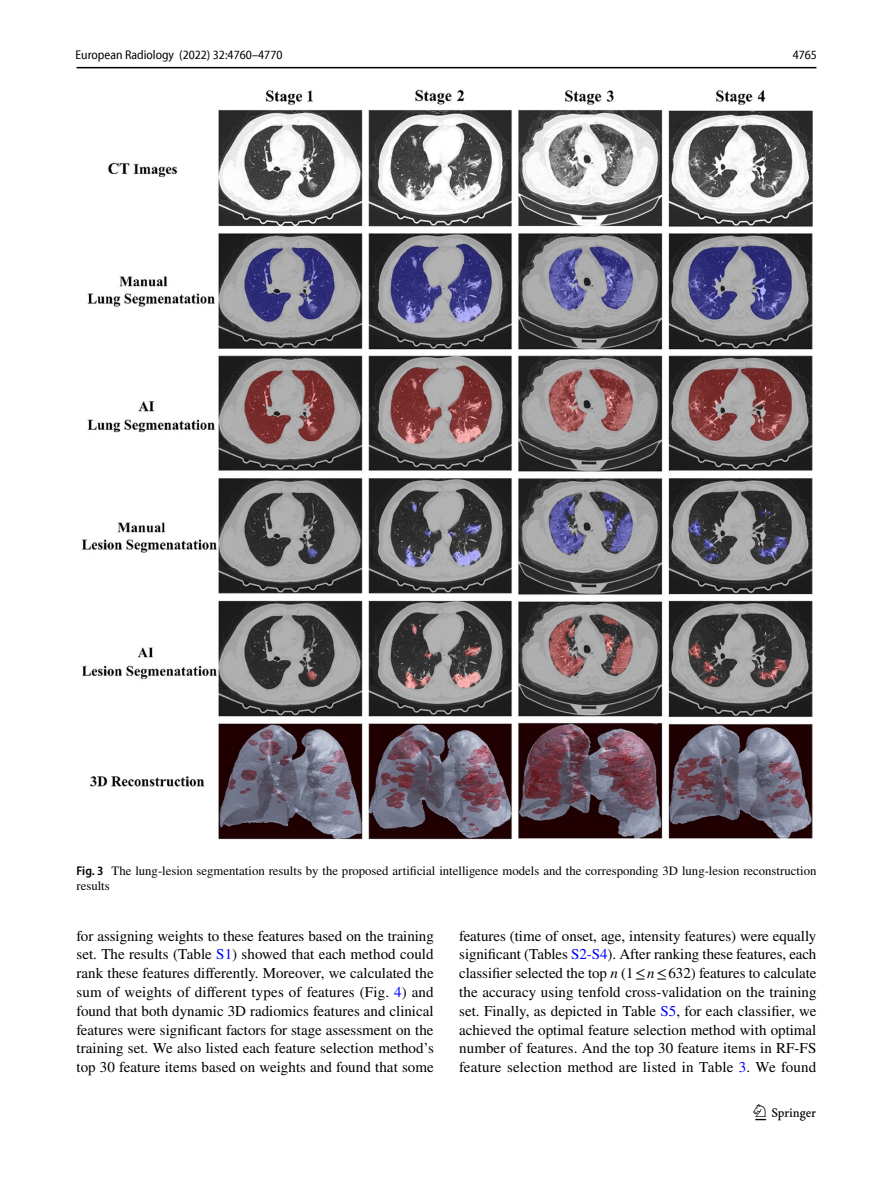
<style>
.page{position:relative;width:893px;height:1187px;background:#fff}
.page>*{position:absolute;margin:0;border:0;box-sizing:border-box;transform-origin:0 0}
.t1{font:22.5px "Springnew Regular 3";color:#000}
.t2{font:15px/18.8px "STIX";letter-spacing:.005em;color:#000;text-align:justify}
.t3{font:12.75px/15px "STIX";color:#000}
.t4{font:semi-condensed 12.75px "Myriad Pro Unic";color:#000}
.s1{font-family:"Myriad Pro";font-weight:600;font-stretch:semi-condensed}
.s2{color:#00f}
.s3{font-style:italic}
</style>
<div class="page">
<hr style="left:77px;top:67px;width:739px;height:1px;background:#000">
<img style="left:81px;top:89px;width:731px;height:750px">
<p class="t4" style="left:76px;top:50px;width:208px">European Radiology (2022) 32:4760–4770</p>
<p class="t4" style="left:793px;top:50px;width:26px">4765</p>
<p class="t3" style="left:77px;top:863px;width:741px"><span class="s1">Fig. 3</span> The lung-lesion segmentation results by the proposed artificial intelligence models and the corresponding 3D lung-lesion reconstruction results</p>
<p class="t2" style="left:77px;top:927px;width:359px">for assigning weights to these features based on the training set. The results (Table <span class="s2">S1</span>) showed that each method could rank these features differently. Moreover, we calculated the sum of weights of different types of features (Fig. <span class="s2">4</span>) and found that both dynamic 3D radiomics features and clinical features were significant factors for stage assessment on the training set. We also listed each feature selection method’s top 30 feature items based on weights and found that some</p>
<p class="t2" style="left:459px;top:927px;width:359px">features (time of onset, age, intensity features) were equally significant (Tables <span class="s2">S2-S4</span>). After ranking these features, each classifier selected the top <span class="s3">n</span> (1≤<span class="s3">n</span>≤632) features to calculate the accuracy using tenfold cross-validation on the training set. Finally, as depicted in Table <span class="s2">S5</span>, for each classifier, we achieved the optimal feature selection method with optimal number of features. And the top 30 feature items in RF-FS feature selection method are listed in Table <span class="s2">3</span>. We found</p>
<h1 class="t1" style="left:755px;top:1104px;width:62px">1 3</h1>
</div>
